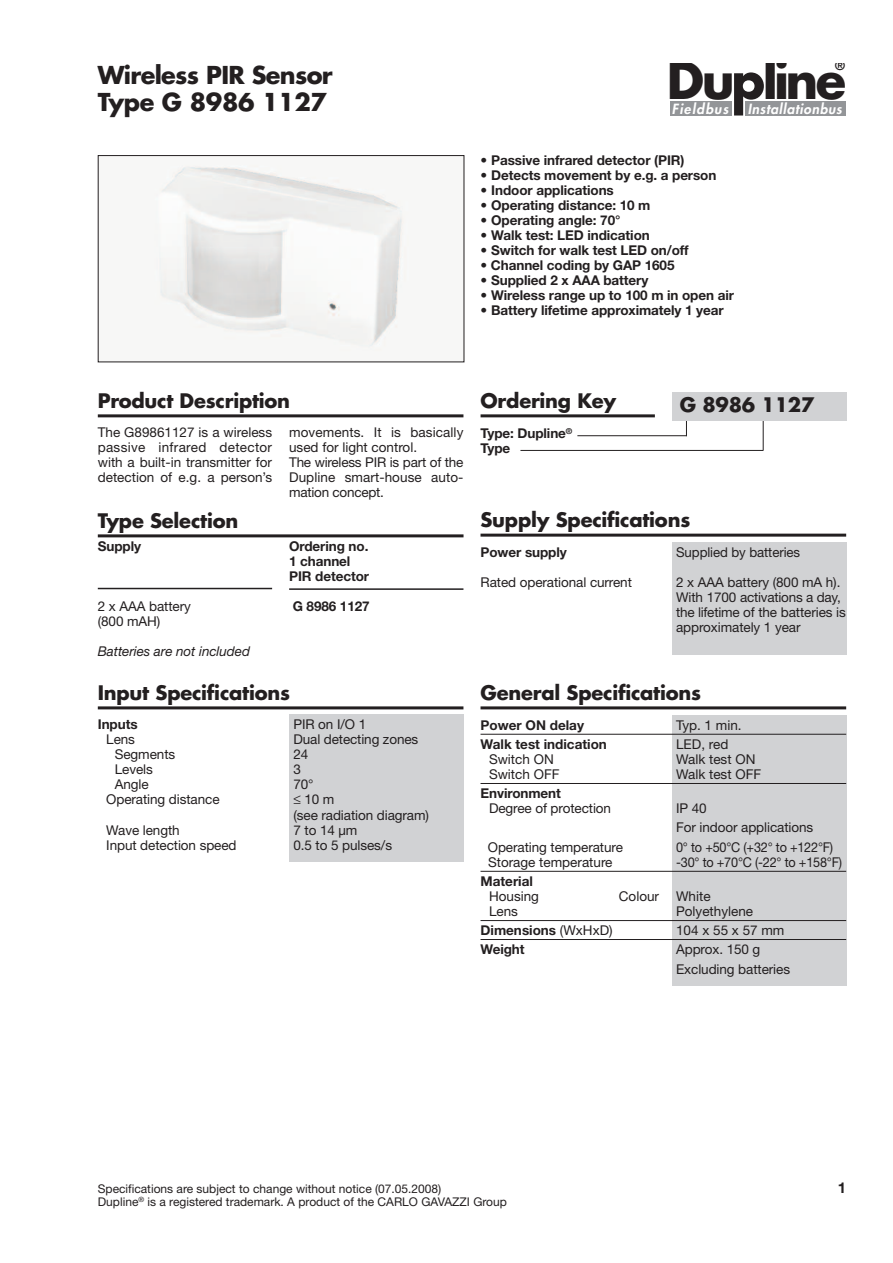
<style>
.page{position:relative;width:893px;height:1263px;background:#fff}
.page>*{position:absolute;margin:0;border:0;box-sizing:border-box;transform-origin:0 0}
.t1{font:700 49.8px "Futura";letter-spacing:-.06em;color:#231f20}
.t2{font:700 24px/27.6px "Futura";letter-spacing:-.025em;color:#231f20}
.t3{font:700 19.5px "Futura";letter-spacing:-.01em;color:#231f20}
.t4{font:700 15px "Helvetica Neue";color:#231f20}
.t5{font:italic 800 13.65px "Futura";letter-spacing:.045em;color:#fff}
.t6{font:italic 800 13.65px "Futura";letter-spacing:.085em;color:#fff}
.t7{font:13.5px/15px "Helvetica Neue";letter-spacing:-.005em;color:#231f20}
.t8{font:700 13.5px/15px "Helvetica Neue";letter-spacing:-.005em;color:#231f20}
.t9{font:13.5px "Helvetica Neue";letter-spacing:-.005em;color:#231f20;scale:.94 1}
.t10{font:italic 13.5px "Helvetica Neue";letter-spacing:-.005em;color:#231f20}
.t11{font:700 12.3px "Futura";color:#231f20}
.t12{font:12px "Helvetica Neue";color:#231f20}
.s1{font-weight:400}
</style>
<div class="page">
<div style="left:745px;top:101px;width:100px;height:14px;background:#939598"></div>
<div style="left:670px;top:101px;width:62px;height:14px;background:#939598"></div>
<svg style="left:734px;top:72px;width:30px;height:44px"></svg>
<img style="left:159px;top:165px;width:250px;height:186px">
<div style="left:98px;top:155px;width:366px;height:207px;border:1px solid #231f20"></div>
<hr style="left:763px;top:412px;width:1px;height:39px;background:#231f20">
<svg style="left:686px;top:421px;width:1px;height:15px"></svg>
<hr style="left:98px;top:414px;width:365px;height:3px;background:#231f20">
<hr style="left:481px;top:414px;width:174px;height:3px;background:#231f20">
<hr style="left:577px;top:435px;width:109px;height:1px;background:#231f20">
<hr style="left:520px;top:450px;width:243px;height:1px;background:#231f20">
<hr style="left:98px;top:534px;width:365px;height:3px;background:#231f20">
<hr style="left:98px;top:588px;width:174px;height:1px;background:#231f20">
<hr style="left:289px;top:588px;width:174px;height:2px;background:#231f20">
<div style="left:289px;top:715px;width:174px;height:147px;background:#d1d2d4"></div>
<hr style="left:98px;top:706px;width:365px;height:3px;background:#231f20">
<div style="left:672px;top:542px;width:174px;height:112px;background:#d1d2d4"></div>
<hr style="left:480px;top:534px;width:366px;height:3px;background:#231f20">
<div style="left:672px;top:392px;width:174px;height:29px;background:#d1d2d4"></div>
<div style="left:672px;top:715px;width:174px;height:271px;background:#d1d2d4"></div>
<hr style="left:480px;top:706px;width:366px;height:3px;background:#231f20">
<hr style="left:480px;top:734px;width:366px;height:1px;background:#231f20">
<hr style="left:480px;top:783px;width:366px;height:1px;background:#231f20">
<hr style="left:480px;top:871px;width:366px;height:1px;background:#231f20">
<hr style="left:480px;top:920px;width:366px;height:1px;background:#231f20">
<hr style="left:480px;top:939px;width:366px;height:1px;background:#231f20">
<h2 class="t2" style="left:98px;top:63px;width:236px">Wireless PIR Sensor<br>Type G 8986 1127</h2>
<h1 class="t1" style="left:667px;top:57px;width:181px">Du line</h1>
<p class="t11" style="left:835px;top:60px;width:11px">®</p>
<p class="t6" style="left:672px;top:102px;width:58px">Fieldbus</p>
<p class="t5" style="left:748px;top:102px;width:95px">Installationbus</p>
<p class="t8" style="left:481px;top:154px;width:206px">• Passive infrared detector (PIR)</p>
<p class="t8" style="left:481px;top:169px;width:237px">• Detects movement by e.g. a person</p>
<p class="t8" style="left:481px;top:184px;width:135px">• Indoor applications</p>
<p class="t8" style="left:481px;top:199px;width:171px">• Operating distance: 10 m</p>
<p class="t8" style="left:481px;top:214px;width:141px">• Operating angle: 70°</p>
<p class="t8" style="left:481px;top:229px;width:171px">• Walk test: LED indication</p>
<p class="t8" style="left:481px;top:244px;width:210px">• Switch for walk test LED on/off</p>
<p class="t8" style="left:481px;top:259px;width:195px">• Channel coding by GAP 1605</p>
<p class="t8" style="left:481px;top:274px;width:169px">• Supplied 2 x AAA battery</p>
<p class="t8" style="left:481px;top:289px;width:255px">• Wireless range up to 100 m in open air</p>
<p class="t8" style="left:481px;top:304px;width:245px">• Battery lifetime approximately 1 year</p>
<h3 class="t3" style="left:98px;top:392px;width:194px">Product Description</h3>
<h3 class="t3" style="left:481px;top:392px;width:137px">Ordering Key</h3>
<p class="t8" style="left:481px;top:427px;width:93px">Type: Dupline<sup>®<br></sup>Type</p>
<h3 class="t3" style="left:680px;top:396px;width:136px">G 8986 1127</h3>
<p class="t7" style="left:98px;top:426px;width:176px;text-align:justify">The G89861127 is a wireless passive infrared detector with a built-in transmitter for detection of e.g. a person’s</p>
<p class="t7" style="left:289px;top:426px;width:176px">movements. It is basically used for light control.<br>The wireless PIR is part of the<br>Dupline smart-house auto&shy;mation concept.</p>
<h3 class="t3" style="left:98px;top:512px;width:142px">Type Selection</h3>
<p class="t8" style="left:98px;top:539px;width:45px">Supply</p>
<p class="t8" style="left:289px;top:539px;width:82px">Ordering no.<br>1 channel<br>PIR detector</p>
<p class="t7" style="left:98px;top:600px;width:95px">2 x AAA battery</p>
<p class="t8" style="left:293px;top:599px;width:78px">G 8986 1127</p>
<p class="t7" style="left:98px;top:615px;width:64px">(800 mAH)</p>
<p class="t10" style="left:98px;top:646px;width:154px">Batteries are not included</p>
<h3 class="t3" style="left:98px;top:684px;width:194px">Input Specifications</h3>
<p class="t8" style="left:98px;top:718px;width:41px">Inputs</p>
<p class="t7" style="left:293px;top:718px;width:74px">PIR on I/O 1</p>
<p class="t7" style="left:106px;top:733px;width:30px">Lens</p>
<p class="t7" style="left:293px;top:733px;width:126px">Dual detecting zones</p>
<p class="t7" style="left:115px;top:748px;width:62px">Segments</p>
<p class="t7" style="left:293px;top:748px;width:16px">24</p>
<p class="t7" style="left:115px;top:763px;width:40px">Levels</p>
<p class="t7" style="left:293px;top:763px;width:9px">3</p>
<p class="t7" style="left:115px;top:778px;width:35px">Angle</p>
<p class="t7" style="left:293px;top:778px;width:22px">70°</p>
<p class="t7" style="left:106px;top:793px;width:115px">Operating distance</p>
<p class="t7" style="left:293px;top:793px;width:137px">≤10m<br>(see radiation diagram)</p>
<p class="t7" style="left:106px;top:823px;width:75px">Wave length</p>
<p class="t7" style="left:293px;top:823px;width:66px">7 to 14 µm</p>
<p class="t7" style="left:106px;top:838px;width:132px">Input detection speed</p>
<p class="t7" style="left:293px;top:838px;width:100px">0.5 to 5 pulses/s</p>
<h3 class="t3" style="left:480px;top:511px;width:211px">Supply Specifications</h3>
<p class="t8" style="left:480px;top:546px;width:88px">Power supply</p>
<p class="t7" style="left:676px;top:546px;width:126px">Supplied by batteries</p>
<p class="t7" style="left:480px;top:576px;width:153px">Rated operational current</p>
<p class="t7" style="left:676px;top:576px;width:171px">2 x AAA battery (800 mA h).<br>With 1700 activations a day, the lifetime of the batteries is approximately 1 year</p>
<h3 class="t3" style="left:480px;top:684px;width:222px">General Specifications</h3>
<p class="t8" style="left:480px;top:718px;width:105px">Power ON delay</p>
<p class="t7" style="left:676px;top:719px;width:67px">Typ. 1 min.</p>
<p class="t8" style="left:480px;top:738px;width:128px">Walk test indication</p>
<p class="t7" style="left:676px;top:738px;width:54px">LED, red</p>
<p class="t7" style="left:489px;top:753px;width:66px">Switch ON</p>
<p class="t7" style="left:676px;top:753px;width:81px">Walk test ON</p>
<p class="t7" style="left:489px;top:768px;width:72px">Switch OFF</p>
<p class="t7" style="left:676px;top:768px;width:87px">Walk test OFF</p>
<p class="t8" style="left:480px;top:787px;width:82px">Environment</p>
<p class="t7" style="left:489px;top:802px;width:124px">Degree of protection</p>
<p class="t7" style="left:676px;top:800px;width:139px;line-height:19.4px">IP 40<br>For indoor applications</p>
<p class="t7" style="left:488px;top:841px;width:137px">Operating temperature</p>
<p class="t9" style="left:676px;top:842px;width:169px">0° to +50°C (+32° to +122°F)</p>
<p class="t7" style="left:488px;top:856px;width:126px">Storage temperature</p>
<p class="t9" style="left:676px;top:857px;width:178px">-30° to +70°C (-22° to +158°F)</p>
<p class="t8" style="left:480px;top:875px;width:54px">Material</p>
<p class="t7" style="left:489px;top:890px;width:51px">Housing</p>
<p class="t7" style="left:619px;top:890px;width:42px">Colour</p>
<p class="t7" style="left:676px;top:890px;width:36px">White</p>
<p class="t7" style="left:489px;top:905px;width:31px">Lens</p>
<p class="t7" style="left:676px;top:905px;width:78px">Polyethylene</p>
<p class="t8" style="left:480px;top:924px;width:134px">Dimensions <span class="s1">(WxHxD)</span></p>
<p class="t7" style="left:676px;top:924px;width:110px">104 x 55 x 57 mm</p>
<p class="t8" style="left:480px;top:943px;width:46px">Weight</p>
<p class="t7" style="left:676px;top:941px;width:115px;line-height:19.2px">Approx. 150 g<br>Excluding batteries</p>
<p class="t12" style="left:98px;top:1184px;width:345px">Specifications are subject to change without notice (07.05.2008)</p>
<p class="t4" style="left:838px;top:1182px;width:10px">1</p>
<p class="t12" style="left:98px;top:1198px;width:411px">Dupline<sup>®</sup> is a registered trademark. A product of the CARLO GAVAZZI Group</p>
</div>
